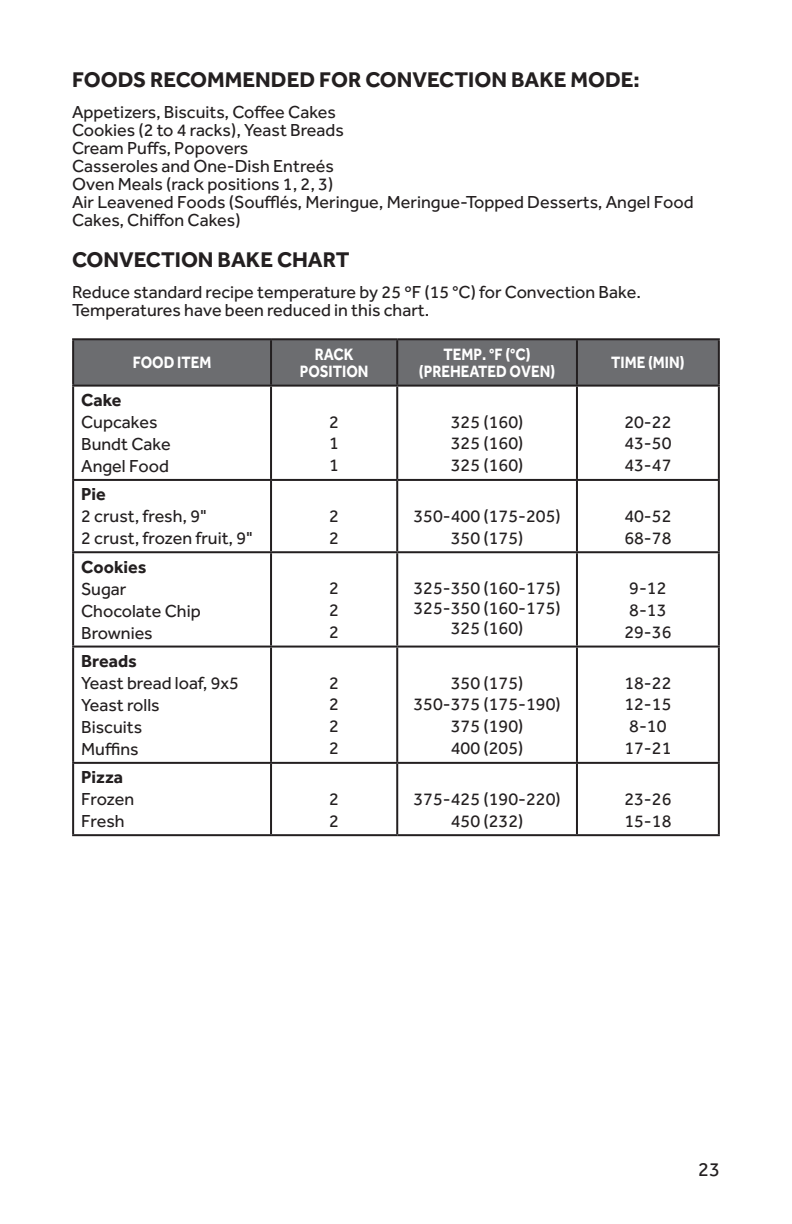
<style>
.page{position:relative;width:792px;height:1224px;background:#fff}
.page>*{position:absolute;margin:0;border:0;box-sizing:border-box;transform-origin:0 0}
.t1{font:700 22px "Effra";color:#231f20}
.t2{font:20px "Effra";color:#231f20}
.t3{font:18px/21.8px "Effra";color:#231f20}
.t4{font:700 18px "Effra";color:#231f20}
.t5{font:700 17px/17px "Effra";color:#fff;text-align:center;scale:.88 1}
</style>
<div class="page">
<div style="left:74px;top:340px;width:644px;height:45px;background:#6c6d70"></div>
<hr style="left:270px;top:340px;width:2px;height:45px;background:#231f20">
<hr style="left:396px;top:340px;width:2px;height:45px;background:#231f20">
<hr style="left:576px;top:340px;width:2px;height:45px;background:#231f20">
<hr style="left:72px;top:387px;width:2px;height:92px;background:#231f20">
<hr style="left:270px;top:387px;width:2px;height:92px;background:#231f20">
<hr style="left:396px;top:387px;width:2px;height:92px;background:#231f20">
<hr style="left:576px;top:387px;width:2px;height:92px;background:#231f20">
<hr style="left:718px;top:387px;width:2px;height:92px;background:#231f20">
<hr style="left:72px;top:479px;width:199px;height:2px;background:#231f20">
<hr style="left:72px;top:481px;width:2px;height:70px;background:#231f20">
<hr style="left:271px;top:479px;width:126px;height:2px;background:#231f20">
<hr style="left:270px;top:481px;width:2px;height:70px;background:#231f20">
<hr style="left:397px;top:479px;width:180px;height:2px;background:#231f20">
<hr style="left:396px;top:481px;width:2px;height:70px;background:#231f20">
<hr style="left:577px;top:479px;width:143px;height:2px;background:#231f20">
<hr style="left:576px;top:481px;width:2px;height:70px;background:#231f20">
<hr style="left:718px;top:481px;width:2px;height:70px;background:#231f20">
<hr style="left:72px;top:551px;width:199px;height:2px;background:#231f20">
<hr style="left:72px;top:553px;width:2px;height:93px;background:#231f20">
<hr style="left:271px;top:551px;width:126px;height:2px;background:#231f20">
<hr style="left:270px;top:553px;width:2px;height:93px;background:#231f20">
<hr style="left:397px;top:551px;width:180px;height:2px;background:#231f20">
<hr style="left:396px;top:553px;width:2px;height:93px;background:#231f20">
<hr style="left:577px;top:551px;width:143px;height:2px;background:#231f20">
<hr style="left:576px;top:553px;width:2px;height:93px;background:#231f20">
<hr style="left:718px;top:553px;width:2px;height:93px;background:#231f20">
<hr style="left:72px;top:646px;width:199px;height:2px;background:#231f20">
<hr style="left:72px;top:648px;width:2px;height:114px;background:#231f20">
<hr style="left:271px;top:646px;width:126px;height:2px;background:#231f20">
<hr style="left:270px;top:648px;width:2px;height:114px;background:#231f20">
<hr style="left:397px;top:646px;width:180px;height:2px;background:#231f20">
<hr style="left:396px;top:648px;width:2px;height:114px;background:#231f20">
<hr style="left:577px;top:646px;width:143px;height:2px;background:#231f20">
<hr style="left:576px;top:648px;width:2px;height:114px;background:#231f20">
<hr style="left:718px;top:648px;width:2px;height:114px;background:#231f20">
<hr style="left:72px;top:762px;width:199px;height:2px;background:#231f20">
<hr style="left:72px;top:764px;width:2px;height:70px;background:#231f20">
<hr style="left:271px;top:762px;width:126px;height:2px;background:#231f20">
<hr style="left:270px;top:764px;width:2px;height:70px;background:#231f20">
<hr style="left:397px;top:762px;width:180px;height:2px;background:#231f20">
<hr style="left:396px;top:764px;width:2px;height:70px;background:#231f20">
<hr style="left:577px;top:762px;width:143px;height:2px;background:#231f20">
<hr style="left:576px;top:764px;width:2px;height:70px;background:#231f20">
<hr style="left:718px;top:764px;width:2px;height:70px;background:#231f20">
<hr style="left:72px;top:834px;width:199px;height:2px;background:#231f20">
<hr style="left:271px;top:834px;width:126px;height:2px;background:#231f20">
<hr style="left:397px;top:834px;width:180px;height:2px;background:#231f20">
<hr style="left:577px;top:834px;width:143px;height:2px;background:#231f20">
<hr style="left:72px;top:338px;width:199px;height:2px;background:#231f20">
<hr style="left:72px;top:340px;width:2px;height:45px;background:#231f20">
<hr style="left:271px;top:338px;width:126px;height:2px;background:#231f20">
<hr style="left:397px;top:338px;width:180px;height:2px;background:#231f20">
<hr style="left:577px;top:338px;width:143px;height:2px;background:#231f20">
<hr style="left:718px;top:340px;width:2px;height:45px;background:#231f20">
<hr style="left:72px;top:385px;width:199px;height:2px;background:#231f20">
<hr style="left:271px;top:385px;width:126px;height:2px;background:#231f20">
<hr style="left:397px;top:385px;width:180px;height:2px;background:#231f20">
<hr style="left:577px;top:385px;width:143px;height:2px;background:#231f20">
<p class="t1" style="left:72px;top:66px;width:569px">FOODS RECOMMENDED FOR CONVECTION BAKE MODE:</p>
<p class="t3" style="left:72px;top:102px;width:623px;line-height:18px">Appetizers, Biscuits, Coffee Cakes<br>Cookies (2 to 4 racks), Yeast Breads<br>Cream Puffs, Popovers<br>Casseroles and One-Dish Entreés<br>Oven Meals (rack positions 1, 2, 3)<br>Air Leavened Foods (Soufflés, Meringue, Meringue-Topped Desserts, Angel Food Cakes, Chiffon Cakes)</p>
<p class="t1" style="left:72px;top:246px;width:279px">CONVECTION BAKE CHART</p>
<p class="t3" style="left:72px;top:282px;width:570px;line-height:18px">Reduce standard recipe temperature by 25 ºF (15 °C) for Convection Bake.<br>Temperatures have been reduced in this chart.</p>
<p class="t5" style="left:133px;top:354px;width:91px">FOOD ITEM</p>
<p class="t5" style="left:300px;top:345px;width:80px">RACK<br>POSITION</p>
<p class="t5" style="left:419px;top:345px;width:156px">TEMP. °F (°C) (PREHEATED OVEN)</p>
<p class="t5" style="left:611px;top:354px;width:85px">TIME (MIN)</p>
<p class="t4" style="left:81px;top:389px;width:42px">Cake</p>
<p class="t3" style="left:81px;top:411px;width:91px">Cupcakes<br>Bundt Cake<br>Angel Food</p>
<p class="t3" style="left:329px;top:410px;width:11px;text-align:justify">2<br>1<br>1</p>
<p class="t3" style="left:451px;top:410px;width:74px;text-align:justify">325 (160)<br>325 (160)<br>325 (160)</p>
<p class="t3" style="left:624px;top:410px;width:49px;text-align:justify">20-22<br>43-50<br>43-47</p>
<p class="t4" style="left:81px;top:483px;width:26px">Pie</p>
<p class="t3" style="left:81px;top:505px;width:173px">2 crust, fresh, 9"<br>2 crust, frozen fruit, 9"</p>
<p class="t3" style="left:329px;top:505px;width:11px">2<br>2</p>
<p class="t3" style="left:413px;top:505px;width:149px;text-align:center">350-400 (175-205)<br>350 (175)</p>
<p class="t3" style="left:624px;top:505px;width:49px">40-52<br>68-78</p>
<p class="t4" style="left:81px;top:556px;width:67px">Cookies</p>
<p class="t3" style="left:81px;top:577px;width:121px">Sugar<br>Chocolate Chip<br>Brownies</p>
<p class="t3" style="left:329px;top:577px;width:11px;text-align:justify">2<br>2<br>2</p>
<p class="t3" style="left:413px;top:578px;width:149px;line-height:20px;text-align:center">325-350 (160-175)<br>325-350 (160-175)<br>325 (160)</p>
<p class="t3" style="left:624px;top:577px;width:49px">9-12<br>8-13<br>29-36</p>
<p class="t4" style="left:81px;top:650px;width:57px">Breads</p>
<p class="t3" style="left:81px;top:672px;width:159px">Yeast bread loaf, 9x5<br>Yeast rolls<br>Biscuits<br>Muffins</p>
<p class="t3" style="left:329px;top:671px;width:11px;text-align:justify">2<br>2<br>2<br>2</p>
<p class="t3" style="left:413px;top:671px;width:149px;text-align:center">350 (175)<br>350-375 (175-190)<br>375 (190)<br>400 (205)</p>
<p class="t3" style="left:624px;top:671px;width:49px">18-22<br>12-15<br>8-10<br>17-21</p>
<p class="t4" style="left:81px;top:766px;width:43px">Pizza</p>
<p class="t3" style="left:81px;top:788px;width:55px">Frozen<br>Fresh</p>
<p class="t3" style="left:329px;top:788px;width:11px">2<br>2</p>
<p class="t3" style="left:413px;top:788px;width:149px;text-align:center">375-425 (190-220)<br>450 (232)</p>
<p class="t3" style="left:624px;top:788px;width:49px">23-26<br>15-18</p>
<p class="t2" style="left:698px;top:1157px;width:23px">23</p>
</div>
